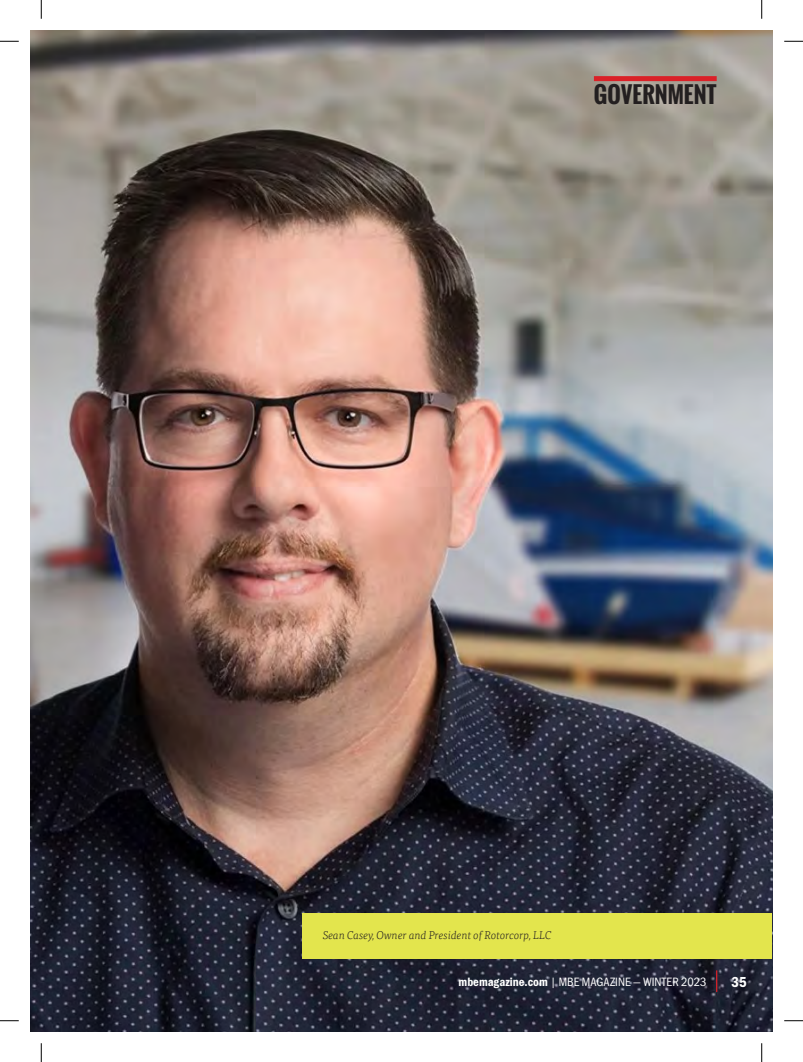
<style>
.page{position:relative;width:803px;height:1062px;background:#fff}
.page>*{position:absolute;margin:0;border:0;box-sizing:border-box;transform-origin:0 0}
.t1{font:700 22.5px "Oswald";color:#231f20}
.t2{font:15px "Franklin Gothic URW Con Dem";color:#fff}
.t3{font:12.5px "Franklin Gothic URW Cond";color:#fff}
.t4{font:italic 300 11.25px "Tisa Pro";color:#231f20}
.s1{font-family:"Franklin Gothic URW Con Dem"}
</style>
<div class="page">
<img style="left:30px;top:30px;width:742px;height:1001px">
<div style="left:302px;top:912px;width:469px;height:46px;background:#e3e54d"></div>
<div style="left:594px;top:76px;width:122px;height:5px;background:#da2128"></div>
<svg style="left:716px;top:970px;width:1px;height:21px"></svg>
<svg style="left:0;top:41px;width:19px;height:1px"></svg>
<svg style="left:784px;top:41px;width:18px;height:1px"></svg>
<svg style="left:0;top:1020px;width:19px;height:1px"></svg>
<svg style="left:784px;top:1020px;width:18px;height:1px"></svg>
<svg style="left:41px;top:0;width:1px;height:19px"></svg>
<svg style="left:41px;top:1043px;width:1px;height:18px"></svg>
<svg style="left:761px;top:0;width:1px;height:19px"></svg>
<svg style="left:761px;top:1043px;width:1px;height:18px"></svg>
<h1 class="t1" style="left:594px;top:77px;width:124px">GOVERNMENT</h1>
<p class="t4" style="left:322px;top:927px;width:230px">Sean Casey, Owner and President of Rotorcorp, LLC</p>
<p class="t3" style="left:458px;top:972px;width:249px"><span class="s1">mbemagazine.com</span> | MBE MAGAZINE — WINTER 2023</p>
<h2 class="t2" style="left:731px;top:971px;width:17px">35</h2>
</div>
